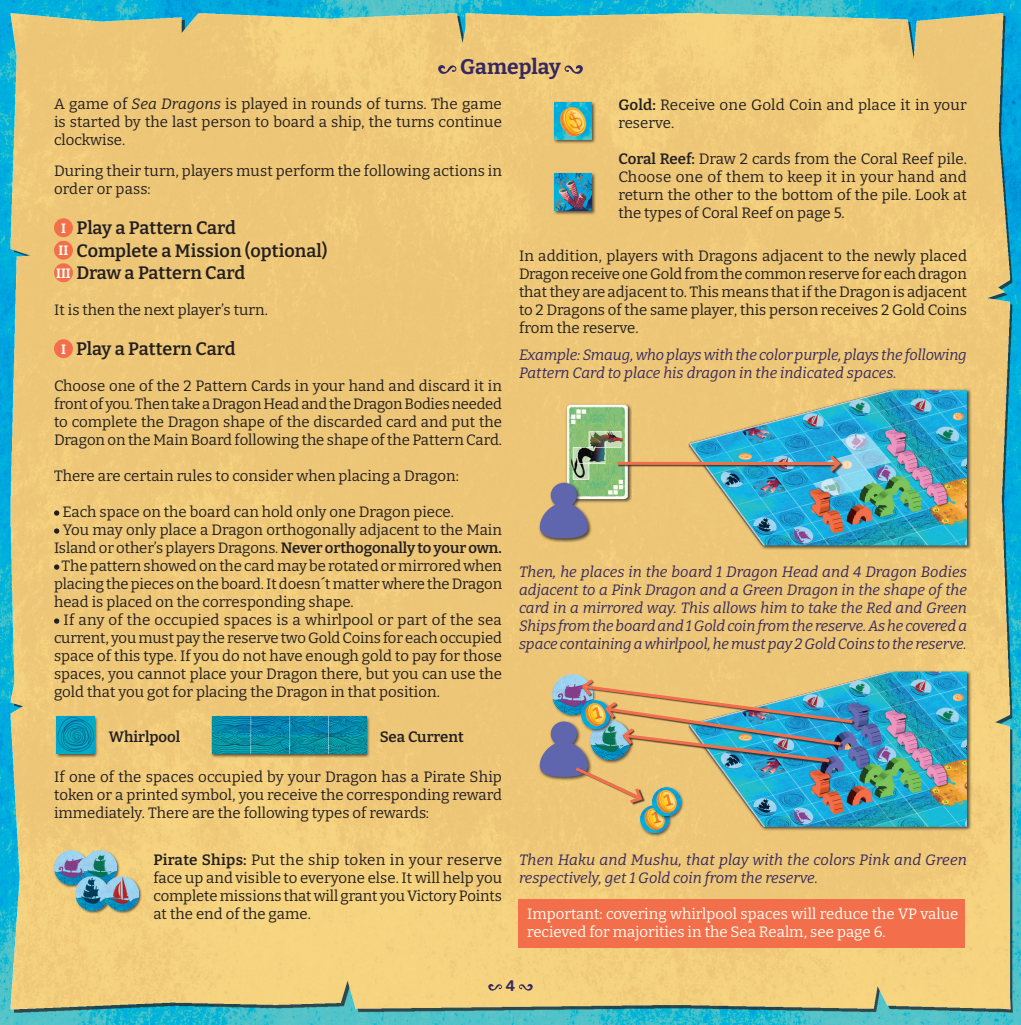
<style>
.page{position:relative;width:1021px;height:1025px;background:#fff}
.page>*{position:absolute;margin:0;border:0;box-sizing:border-box;transform-origin:0 0}
.t1{font:700 21px "Bitter";color:#362860}
.t2{font:600 18px "Bitter";color:#231f20}
.t3{font:15px/18px "Bitter";color:#231f20;text-align:justify}
.t4{font:italic 15px/18px "Bitter";letter-spacing:-.005em;color:#362960}
.t5{font:15px/18px "Bitter";color:#fffef4}
.t6{font:600 15px "Bitter";color:#231f20}
.t7{font:700 15px "Bitter";color:#362860}
.t8{font:700 13.5px "Bitter";color:#fffef4}
.s1{font-style:italic}
.s2{font-weight:600}
</style>
<div class="page">
<img style="left:0;top:1px;width:1020px;height:1021px">
<div style="left:54px;top:218px;width:19px;height:19px;background:#f36f4a;border-radius:50%"></div>
<div style="left:54px;top:241px;width:19px;height:19px;background:#f36f4a;border-radius:50%"></div>
<div style="left:54px;top:263px;width:19px;height:19px;background:#f36f4a;border-radius:50%"></div>
<div style="left:54px;top:339px;width:19px;height:19px;background:#f36f4a;border-radius:50%"></div>
<svg style="left:54px;top:510px;width:5px;height:6px"></svg>
<svg style="left:54px;top:528px;width:5px;height:6px"></svg>
<svg style="left:54px;top:564px;width:5px;height:6px"></svg>
<svg style="left:54px;top:618px;width:5px;height:6px"></svg>
<svg style="left:438px;top:64px;width:19px;height:11px"></svg>
<svg style="left:563px;top:64px;width:20px;height:11px"></svg>
<div style="left:53px;top:850px;width:38px;height:38px;background:#231f20;opacity:.75"></div>
<img style="left:54px;top:850px;width:29px;height:34px">
<div style="left:551px;top:674px;width:45px;height:45px;background:#edc678"></div>
<img style="left:564px;top:675px;width:17px;height:1px">
<div style="left:83px;top:850px;width:37px;height:37px;background:#231f20;opacity:.75"></div>
<img style="left:83px;top:850px;width:34px;height:26px">
<div style="left:75px;top:876px;width:38px;height:38px;background:#231f20;opacity:.75"></div>
<img style="left:75px;top:877px;width:29px;height:33px">
<div style="left:104px;top:876px;width:38px;height:38px;background:#231f20;opacity:.75"></div>
<img style="left:105px;top:877px;width:33px;height:33px">
<div style="left:552px;top:172px;width:44px;height:43px;background:#231f20;opacity:.75"></div>
<img style="left:554px;top:174px;width:37px;height:37px">
<div style="left:553px;top:101px;width:43px;height:43px;background:#231f20;opacity:.75"></div>
<img style="left:554px;top:103px;width:37px;height:37px">
<img style="left:558px;top:105px;width:30px;height:34px">
<div style="left:687px;top:389px;width:284px;height:161px;background:#231f20;opacity:.75"></div>
<img style="left:665px;top:390px;width:301px;height:155px">
<div style="left:687px;top:670px;width:284px;height:161px;background:#231f20;opacity:.75"></div>
<img style="left:665px;top:671px;width:301px;height:156px">
<div style="left:639px;top:804px;width:33px;height:33px;background:#231f20;opacity:.75"></div>
<img style="left:640px;top:805px;width:28px;height:28px">
<div style="left:651px;top:786px;width:33px;height:34px;background:#231f20;opacity:.75"></div>
<img style="left:652px;top:805px;width:28px;height:10px">
<div style="left:565px;top:403px;width:67px;height:100px;background:#231f20;opacity:.75"></div>
<img style="left:567px;top:405px;width:60px;height:94px">
<div style="left:538px;top:481px;width:54px;height:62px;background:#231f20;opacity:.75"></div>
<svg style="left:540px;top:483px;width:48px;height:55px;background:#7f7f9a"></svg>
<div style="left:538px;top:720px;width:54px;height:61px;background:#231f20;opacity:.75"></div>
<div style="left:617px;top:456px;width:225px;height:18px;background:#231f20;opacity:.75"></div>
<hr style="left:617px;top:462px;width:221px;height:3px;background:#f36e4a">
<img style="left:813px;top:433px;width:78px;height:63px">
<img style="left:540px;top:676px;width:315px;height:129px">
<div style="left:518px;top:899px;width:447px;height:48px;background:#f36e4a"></div>
<svg style="left:488px;top:983px;width:15px;height:8px"></svg>
<svg style="left:518px;top:983px;width:15px;height:8px"></svg>
<div style="left:55px;top:715px;width:43px;height:43px;background:#231f20;opacity:.75"></div>
<img style="left:57px;top:716px;width:37px;height:38px">
<div style="left:211px;top:715px;width:159px;height:43px;background:#231f20;opacity:.75"></div>
<img style="left:212px;top:716px;width:154px;height:38px">
<p class="t1" style="left:460px;top:53px;width:102px">Gameplay</p>
<p class="t3" style="left:54px;top:94px;width:449px">A game of <span class="s1">Sea Dragons</span> is played in rounds of turns. The game is started by the last person to board a ship, the turns continue clockwise.</p>
<p class="t3" style="left:54px;top:161px;width:449px">During their turn, players must perform the following actions in order or pass:</p>
<p class="t8" style="left:61px;top:220px;width:6px">I</p>
<p class="t2" style="left:77px;top:216px;width:161px">Play a Pattern Card</p>
<p class="t8" style="left:59px;top:242px;width:11px">II</p>
<p class="t2" style="left:77px;top:239px;width:252px">Complete a Mission (optional)</p>
<p class="t8" style="left:56px;top:265px;width:16px">III</p>
<p class="t2" style="left:76px;top:261px;width:170px">Draw a Pattern Card</p>
<p class="t3" style="left:54px;top:301px;width:215px">It is then the next player’s turn.</p>
<p class="t8" style="left:61px;top:341px;width:6px">I</p>
<p class="t2" style="left:76px;top:337px;width:161px">Play a Pattern Card</p>
<p class="t3" style="left:54px;top:376px;width:449px">Choose one of the 2 Pattern Cards in your hand and discard it in front of you. Then take a Dragon Head and the Dragon Bodies needed to complete the Dragon shape of the discarded card and put the Dragon on the Main Board following the shape of the Pattern Card.</p>
<p class="t3" style="left:54px;top:466px;width:406px">There are certain rules to consider when placing a Dragon:</p>
<p class="t3" style="left:62px;top:502px;width:393px">Each space on the board can hold only one Dragon piece.</p>
<p class="t3" style="left:54px;top:520px;width:449px;text-align:center">You may only place a Dragon orthogonally adjacent to the Main<br>Island or other’s players Dragons. <span class="s2">Never orthogonally to your own.</span></p>
<p class="t3" style="left:54px;top:556px;width:449px;text-indent:8px">The pattern showed on the card may be rotated or mirrored when placing the pieces on the board. It doesn´t matter where the Dragon head is placed on the corresponding shape.</p>
<p class="t3" style="left:54px;top:610px;width:449px;text-indent:10px">If any of the occupied spaces is a whirlpool or part of the sea current, you must pay the reserve two Gold Coins for each occupied space of this type. If you do not have enough gold to pay for those spaces, you cannot place your Dragon there, but you can use the gold that you got for placing the Dragon in that position.</p>
<p class="t6" style="left:109px;top:727px;width:73px">Whirlpool</p>
<p class="t6" style="left:379px;top:727px;width:86px">Sea Current</p>
<p class="t3" style="left:54px;top:767px;width:449px">If one of the spaces occupied by your Dragon has a Pirate Ship token or a printed symbol, you receive the corresponding reward immediately. There are the following types of rewards:</p>
<p class="t3" style="left:153px;top:850px;width:350px"><span class="s2">Pirate Ships:</span> Put the ship token in your reserve face up and visible to everyone else. It will help you complete missions that will grant you Victory Points at the end of the game.</p>
<p class="t3" style="left:618px;top:95px;width:350px"><span class="s2">Gold:</span> Receive one Gold Coin and place it in your reserve.</p>
<p class="t3" style="left:618px;top:149px;width:350px"><span class="s2">Coral Reef:</span> Draw 2 cards from the Coral Reef pile.<br>Choose one of them to keep it in your hand and return the other to the bottom of the pile. Look at the types of Coral Reef on page 5.</p>
<p class="t3" style="left:519px;top:246px;width:449px">In addition, players with Dragons adjacent to the newly placed Dragon receive one Gold from the common reserve for each dragon that they are adjacent to. This means that if the Dragon is adjacent to 2 Dragons of the same player, this person receives 2 Gold Coins from the reserve.</p>
<p class="t4" style="left:519px;top:346px;width:449px">Example: Smaug, who plays with the color purple, plays the following<br>Pattern Card to place his dragon in the indicated spaces.</p>
<p class="t4" style="left:519px;top:562px;width:449px;text-align:justify">Then, he places in the board 1 Dragon Head and 4 Dragon Bodies adjacent to a Pink Dragon and a Green Dragon in the shape of the card in a mirrored way. This allows him to take the Red and Green Ships from the board and 1 Gold coin from the reserve. As he covered a space containing a whirlpool, he must pay 2 Gold Coins to the reserve.</p>
<p class="t4" style="left:519px;top:850px;width:449px">Then Haku and Mushu, that play with the colors Pink and Green respectively, get 1 Gold coin from the reserve.</p>
<p class="t5" style="left:527px;top:904px;width:432px">Important: covering whirlpool spaces will reduce the VP value recieved for majorities in the Sea Realm, see page 6.</p>
<p class="t7" style="left:506px;top:976px;width:11px">4</p>
</div>
